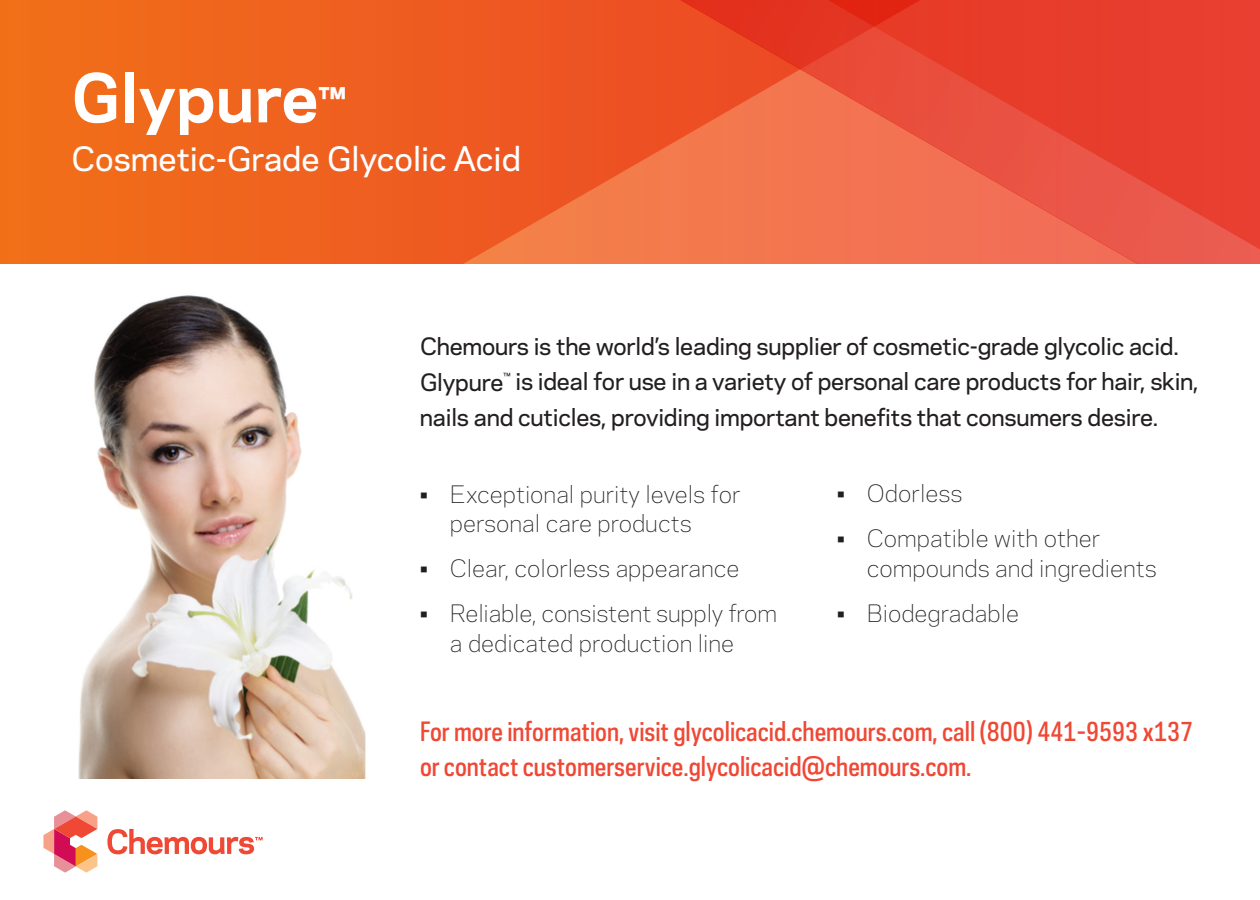
<style>
.page{position:relative;width:1260px;height:900px;background:#fff}
.page>*{position:absolute;margin:0;border:0;box-sizing:border-box;transform-origin:0 0}
.t1{font:700 63px "Chemours Sans";color:#fff}
.t2{font:500 31.5px "Chemours Sans";color:#fff}
.t3{font:500 25px/35px "Chemours Sans Cond";color:#ef4835}
.t4{font:500 22.5px/35px "Chemours Sans";letter-spacing:-.01em;color:#231f20}
.t5{font:300 22.5px/30px "Chemours Sans";color:#231f20}
.s1{font-size:44.75px}
</style>
<div class="page">
<img style="left:78px;top:295px;width:287px;height:484px">
<svg style="left:43px;top:810px;width:54px;height:63px"></svg>
<svg style="left:107px;top:829px;width:156px;height:25px"></svg>
<div style="left:0;top:0;width:261px;height:263px;background:#f06a1a"></div>
<svg style="left:261px;top:0;width:380px;height:263px;background:#ee5d24"></svg>
<svg style="left:642px;top:0;width:618px;height:263px;background:#eb553c"></svg>
<h1 class="t1" style="left:71px;top:51px;width:275px">Glypure<span class="s1">™</span></h1>
<h2 class="t2" style="left:71px;top:135px;width:451px">Cosmetic-Grade Glycolic Acid</h2>
<p class="t4" style="left:420px;top:328px;width:780px">Chemours is the world’s leading supplier of cosmetic-grade glycolic acid.<br>Glypure<sup>™</sup> is ideal for use in a variety of personal care products for hair, skin, nails and cuticles, providing important benefits that consumers desire.</p>
<p class="t5" style="left:450px;top:478px;width:292px;text-indent:-30px">• Exceptional purity levels for personal care products</p>
<p class="t5" style="left:420px;top:553px;width:321px">• Clear, colorless appearance</p>
<p class="t5" style="left:420px;top:598px;width:359px;text-align:center">• Reliable, consistent supply from a dedicated production line</p>
<p class="t5" style="left:837px;top:478px;width:127px">• Odorless</p>
<p class="t5" style="left:867px;top:523px;width:292px;text-indent:-30px">• Compatible with other compounds and ingredients</p>
<p class="t5" style="left:837px;top:598px;width:184px">• Biodegradable</p>
<p class="t3" style="left:420px;top:714px;width:775px">For more information, visit glycolicacid.chemours.com, call (800) 441-9593 x137 or contact customerservice.glycolicacid@chemours.com.</p>
</div>
